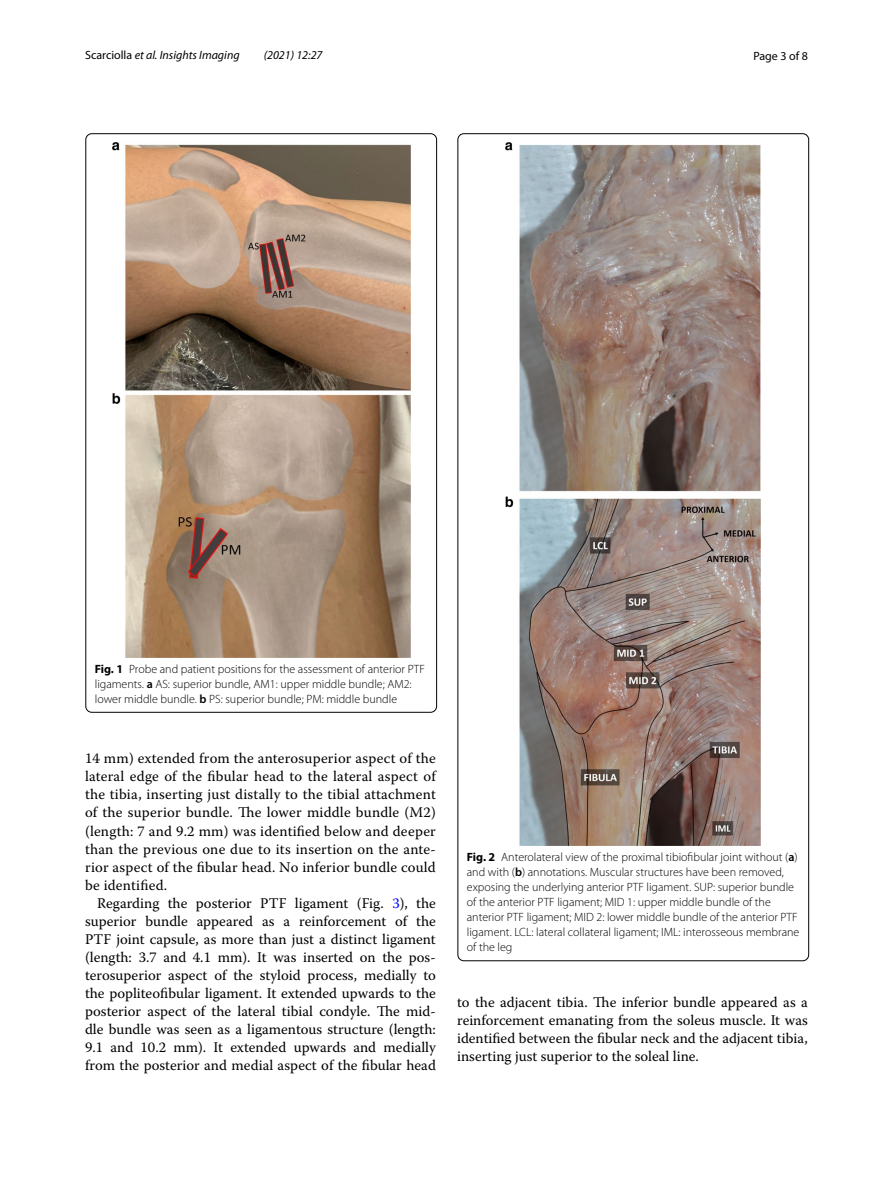
<style>
.page{position:relative;width:893px;height:1187px;background:#fff}
.page>*{position:absolute;margin:0;border:0;box-sizing:border-box;transform-origin:0 0}
.t1{font:14.7px/18px "Warnock Pro";letter-spacing:.005em;color:#000;text-align:justify}
.t2{font:300 12px/15px "Myriad Pro";color:#000}
.t3{font:italic 12px "Myriad Pro";color:#000}
.t4{font:12px "Myriad Pro";color:#000}
.s1{font-style:normal}
.s2{font-weight:700}
.s3{font-weight:600}
.s4{color:#00f}
</style>
<div class="page">
<img style="left:112px;top:143px;width:298px;height:514px">
<img style="left:506px;top:143px;width:255px;height:702px">
<p class="t3" style="left:85px;top:48px;width:156px"><span class="s1">Scarciolla</span> et al. Insights Imaging</p>
<p class="t3" style="left:264px;top:48px;width:60px">(2021) 12:27</p>
<p class="t4" style="left:753px;top:48px;width:56px">Page 3 of 8</p>
<p class="t2" style="left:95px;top:661px;width:332px"><span class="s2">Fig. 1</span> Probe and patient positions for the assessment of anterior PTF ligaments. <span class="s3">a</span> AS: superior bundle, AM1: upper middle bundle; AM2: lower middle bundle. <span class="s3">b</span> PS: superior bundle; PM: middle bundle</p>
<p class="t1" style="left:85px;top:749px;width:352px">14 mm) extended from the anterosuperior aspect of the lateral edge of the fibular head to the lateral aspect of the tibia, inserting just distally to the tibial attachment of the superior bundle. The lower middle bundle (M2) (length: 7 and 9.2 mm) was identified below and deeper than the previous one due to its insertion on the ante&shy;rior aspect of the fibular head. No inferior bundle could be identified.</p>
<p class="t1" style="left:85px;top:893px;width:352px;text-indent:12px">Regarding the posterior PTF ligament (Fig. <span class="s4">3</span>), the superior bundle appeared as a reinforcement of the PTF joint capsule, as more than just a distinct ligament (length: 3.7 and 4.1 mm). It was inserted on the pos&shy;terosuperior aspect of the styloid process, medially to the popliteofibular ligament. It extended upwards to the posterior aspect of the lateral tibial condyle. The mid&shy;dle bundle was seen as a ligamentous structure (length:<br>9.1 and 10.2 mm). It extended upwards and medially from the posterior and medial aspect of the fibular head</p>
<p class="t2" style="left:467px;top:849px;width:334px"><span class="s2">Fig. 2</span> Anterolateral view of the proximal tibiofibular joint without (<span class="s3">a</span>) and with (<span class="s3">b</span>) annotations. Muscular structures have been removed, exposing the underlying anterior PTF ligament. SUP: superior bundle of the anterior PTF ligament; MID 1: upper middle bundle of the anterior PTF ligament; MID 2: lower middle bundle of the anterior PTF ligament. LCL: lateral collateral ligament; IML: interosseous membrane of the leg</p>
<p class="t1" style="left:457px;top:993px;width:352px">to the adjacent tibia. The inferior bundle appeared as a reinforcement emanating from the soleus muscle. It was identified between the fibular neck and the adjacent tibia, inserting just superior to the soleal line.</p>
</div>
